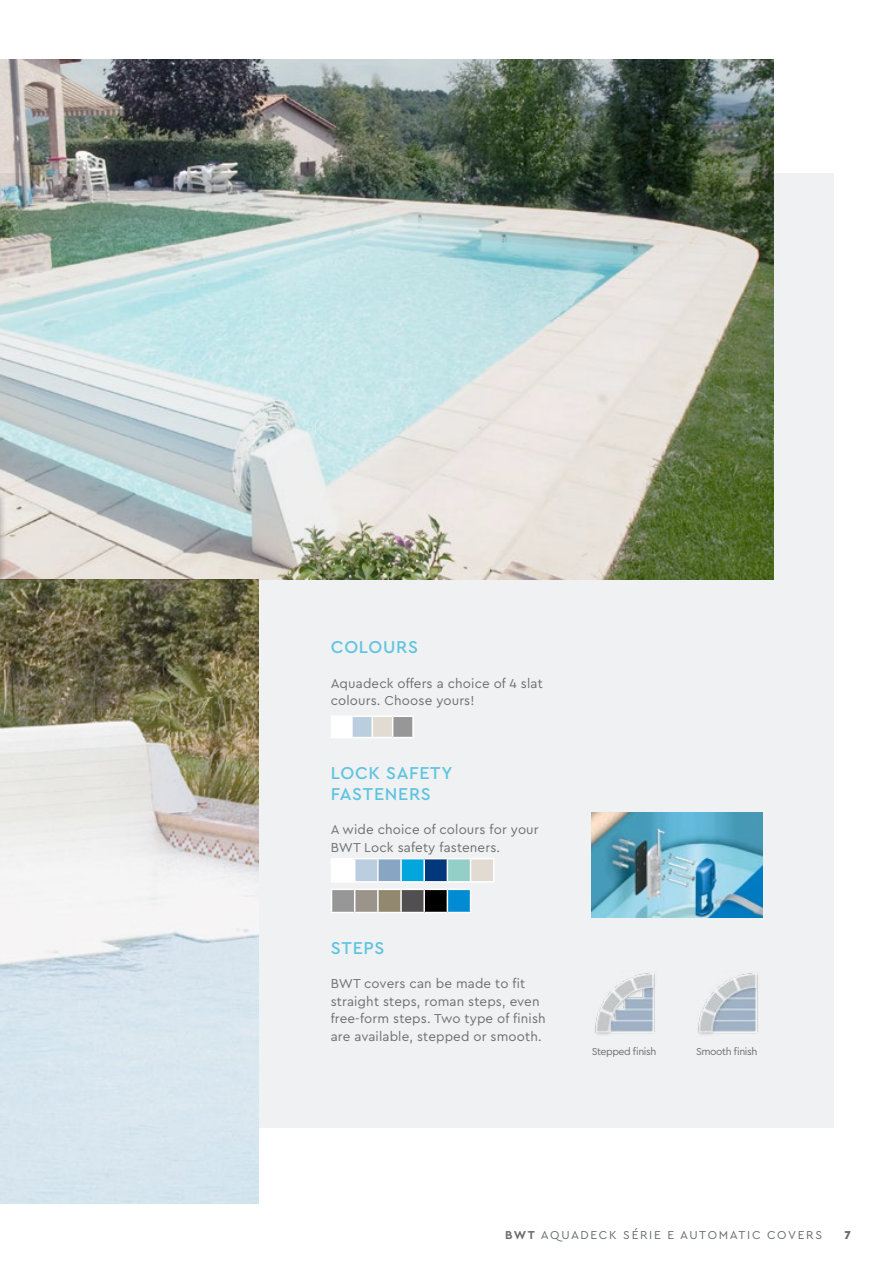
<style>
.page{position:relative;width:893px;height:1263px;background:#fff}
.page>*{position:absolute;margin:0;border:0;box-sizing:border-box;transform-origin:0 0}
.t1{font:500 18px/21px "Cera PRO";letter-spacing:.04em;color:#5fc4e1}
.t2{font:13.5px/17.5px "Cera PRO";letter-spacing:.01em;color:#706f6f}
.t3{font:12px "Cera PRO";letter-spacing:.14em;color:#676c6e}
.t4{font:900 12px "Cera PRO";color:#676c6e}
.t5{font:10.5px "Cera PRO";letter-spacing:-.04em;color:#706f6f}
.s1{font-weight:700}
</style>
<div class="page">
<div style="left:0;top:173px;width:833px;height:954px;background:#f0f1f2"></div>
<img style="left:0;top:579px;width:258px;height:624px">
<img style="left:0;top:60px;width:774px;height:519px">
<div style="left:0;top:489px;width:7px;height:137px;background:#000;opacity:.4"></div>
<img style="left:592px;top:812px;width:171px;height:106px">
<hr style="left:331px;top:715px;width:21px;height:2px;background:#fff">
<hr style="left:352px;top:715px;width:20px;height:2px;background:#fff">
<hr style="left:372px;top:715px;width:21px;height:2px;background:#fff">
<hr style="left:393px;top:715px;width:21px;height:2px;background:#fff">
<svg style="left:331px;top:717px;width:83px;height:21px"></svg>
<svg style="left:331px;top:858px;width:163px;height:24px"></svg>
<hr style="left:331px;top:888px;width:24px;height:2px;background:#fff">
<hr style="left:355px;top:888px;width:23px;height:2px;background:#fff">
<hr style="left:378px;top:888px;width:23px;height:2px;background:#fff">
<hr style="left:401px;top:888px;width:23px;height:2px;background:#fff">
<hr style="left:424px;top:888px;width:23px;height:2px;background:#fff">
<hr style="left:447px;top:888px;width:24px;height:2px;background:#fff">
<svg style="left:331px;top:890px;width:140px;height:23px"></svg>
<img style="left:698px;top:973px;width:60px;height:62px">
<img style="left:595px;top:973px;width:60px;height:62px">
<h1 class="t1" style="left:331px;top:636px;width:89px">COLOURS</h1>
<p class="t2" style="left:331px;top:674px;width:214px">Aquadeck offers a choice of 4 slat colours. Choose yours!</p>
<h1 class="t1" style="left:331px;top:761px;width:123px">LOCK SAFETY<br>FASTENERS</h1>
<p class="t2" style="left:331px;top:820px;width:209px">A wide choice of colours for your<br>BWT Lock safety fasteners.</p>
<h1 class="t1" style="left:331px;top:936px;width:55px">STEPS</h1>
<p class="t2" style="left:331px;top:974px;width:217px">BWT covers can be made to fit straight steps, roman steps, even free-form steps. Two type of finish are available, stepped or smooth.</p>
<p class="t5" style="left:592px;top:1045px;width:66px">Stepped finish</p>
<p class="t5" style="left:696px;top:1045px;width:63px">Smooth finish</p>
<p class="t3" style="left:505px;top:1227px;width:318px"><span class="s1">BWT</span> AQUADECK SÉRIE E AUTOMATIC COVERS</p>
<p class="t4" style="left:844px;top:1227px;width:8px">7</p>
</div>
